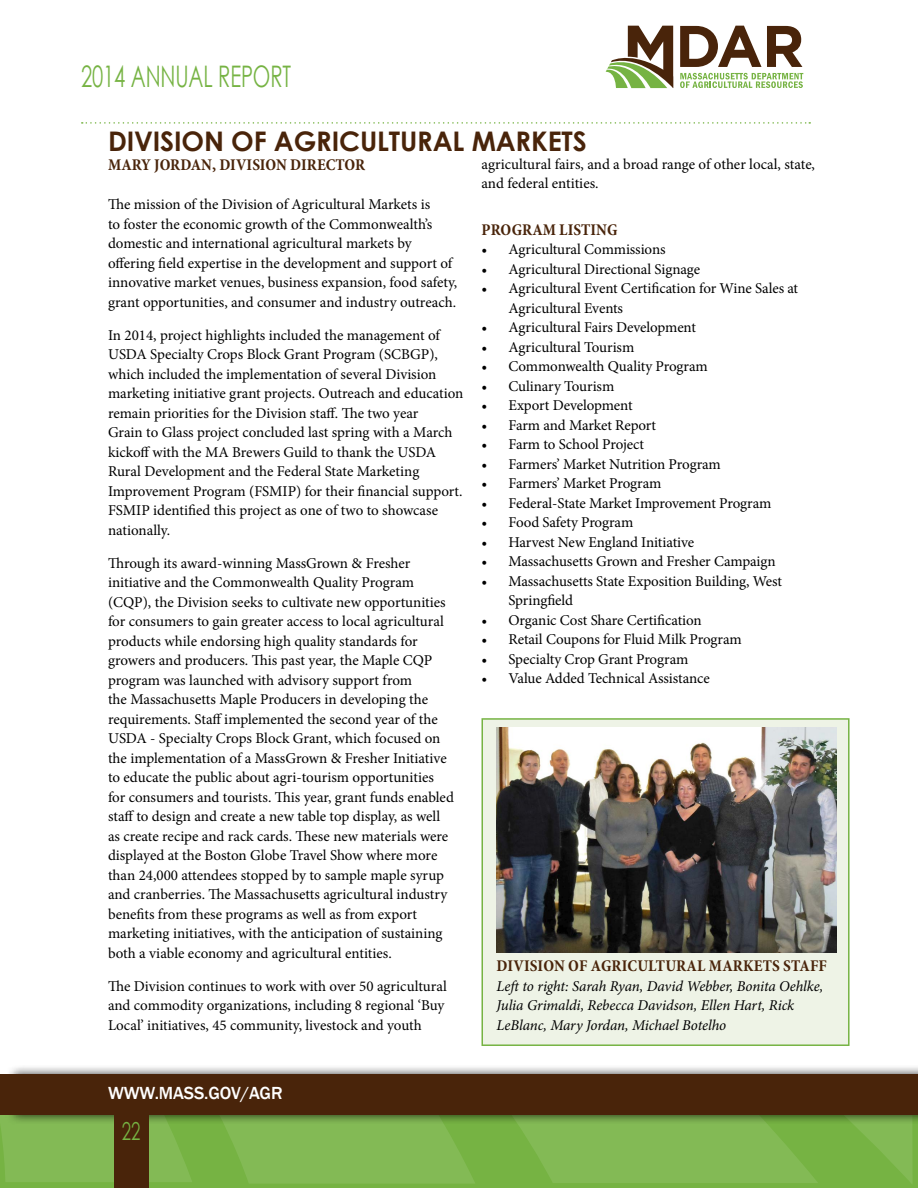
<style>
.page{position:relative;width:918px;height:1188px;background:#fff}
.page>*{position:absolute;margin:0;border:0;box-sizing:border-box;transform-origin:0 0}
.t1{font:29.7px "Century Gothic";letter-spacing:-.005em;color:#76b343;scale:.68 1}
.t2{font:700 27px "Century Gothic";letter-spacing:-.005em;color:#49240a}
.t3{font:24.75px "Century Gothic";color:#76b343;scale:.68 1}
.t4{font:500 18px "Franklin Gothic";letter-spacing:-.005em;color:#fff}
.t5{font:700 condensed 16.5px "Minion Pro";letter-spacing:.005em;color:#49240a}
.t6{font:15px/19.5px "Minion Pro";letter-spacing:-.005em;color:#000}
.t7{font:italic 15px/19.5px "Minion Pro";letter-spacing:-.005em;color:#000}
</style>
<div class="page">
<div style="left:0;top:1110px;width:918px;height:78px;background:#76b343"></div>
<svg style="left:148px;top:1125px;width:764px;height:60px"></svg>
<svg style="left:475px;top:1125px;width:343px;height:58px;fill:#83ba55"></svg>
<svg style="left:0;top:1115px;width:475px;height:69px"></svg>
<div style="left:5px;top:1065px;width:913px;height:60px;background:#000;opacity:.75"></div>
<div style="left:0;top:1074px;width:918px;height:41px;background:#49240a"></div>
<div style="left:114px;top:1096px;width:34px;height:92px;background:#49240a"></div>
<svg style="left:680px;top:73px;width:123px;height:15px"></svg>
<svg style="left:680px;top:26px;width:122px;height:41px"></svg>
<svg style="left:606px;top:26px;width:67px;height:62px"></svg>
<svg style="left:82px;top:122px;width:728px;height:2px"></svg>
<div style="left:482px;top:719px;width:367px;height:326px;background:#eef3e6"></div>
<div style="left:482px;top:718px;width:368px;height:328px;border:2px solid #76b343"></div>
<img style="left:496px;top:727px;width:340px;height:226px">
<h1 class="t1" style="left:81px;top:56px;width:311px">2014 ANNUAL REPORT</h1>
<h2 class="t2" style="left:108px;top:121px;width:480px">DIVISION OF AGRICULTURAL MARKETS</h2>
<p class="t5" style="left:108px;top:153px;width:259px">MARY JORDAN, DIVISION DIRECTOR</p>
<p class="t6" style="left:108px;top:195px;width:351px">The mission of the Division of Agricultural Markets is<br>to foster the economic growth of the Commonwealth’s domestic and international agricultural markets by offering field expertise in the development and support of innovative market venues, business expansion, food safety, grant opportunities, and consumer and industry outreach.</p>
<p class="t6" style="left:108px;top:325px;width:357px">In 2014, project highlights included the management of USDA Specialty Crops Block Grant Program (SCBGP), which included the implementation of several Division marketing initiative grant projects. Outreach and education remain priorities for the Division staff. The two year<br>Grain to Glass project concluded last spring with a March kickoff with the MA Brewers Guild to thank the USDA Rural Development and the Federal State Marketing Improvement Program (FSMIP) for their financial support.<br>FSMIP identified this project as one of two to showcase nationally.</p>
<p class="t6" style="left:108px;top:553px;width:348px">Through its award-winning MassGrown &amp; Fresher initiative and the Commonwealth Quality Program (CQP), the Division seeks to cultivate new opportunities for consumers to gain greater access to local agricultural products while endorsing high quality standards for growers and producers. This past year, the Maple CQP program was launched with advisory support from<br>the Massachusetts Maple Producers in developing the requirements. Staff implemented the second year of the USDA - Specialty Crops Block Grant, which focused on the implementation of a MassGrown &amp; Fresher Initiative to educate the public about agri-tourism opportunities for consumers and tourists. This year, grant funds enabled staff to design and create a new table top display, as well as create recipe and rack cards. These new materials were displayed at the Boston Globe Travel Show where more than 24,000 attendees stopped by to sample maple syrup and cranberries. The Massachusetts agricultural industry benefits from these programs as well as from export marketing initiatives, with the anticipation of sustaining both a viable economy and agricultural entities.</p>
<p class="t6" style="left:108px;top:976px;width:340px">The Division continues to work with over 50 agricultural and commodity organizations, including 8 regional ‘Buy<br>Local’ initiatives, 45 community, livestock and youth</p>
<p class="t6" style="left:482px;top:154px;width:335px">agricultural fairs, and a broad range of other local, state, and federal entities.</p>
<p class="t5" style="left:482px;top:218px;width:137px">PROGRAM LISTING</p>
<p class="t6" style="left:482px;top:240px;width:186px">• Agricultural Commissions</p>
<p class="t6" style="left:482px;top:259px;width:220px">• Agricultural Directional Signage</p>
<p class="t6" style="left:508px;top:279px;width:291px;text-indent:-27px">• Agricultural Event Certification for Wine Sales at<br>Agricultural Events</p>
<p class="t6" style="left:482px;top:318px;width:216px">• Agricultural Fairs Development</p>
<p class="t6" style="left:482px;top:337px;width:154px">• Agricultural Tourism</p>
<p class="t6" style="left:482px;top:357px;width:228px">• Commonwealth Quality Program</p>
<p class="t6" style="left:482px;top:376px;width:134px">• Culinary Tourism</p>
<p class="t6" style="left:482px;top:396px;width:153px">• Export Development</p>
<p class="t6" style="left:482px;top:415px;width:176px">• Farm and Market Report</p>
<p class="t6" style="left:482px;top:435px;width:164px">• Farm to School Project</p>
<p class="t6" style="left:482px;top:454px;width:241px">• Farmers’ Market Nutrition Program</p>
<p class="t6" style="left:482px;top:474px;width:181px">• Farmers’ Market Program</p>
<p class="t6" style="left:482px;top:493px;width:291px">• Federal-State Market Improvement Program</p>
<p class="t6" style="left:482px;top:513px;width:153px">• Food Safety Program</p>
<p class="t6" style="left:482px;top:532px;width:214px">• Harvest New England Initiative</p>
<p class="t6" style="left:482px;top:552px;width:296px">• Massachusetts Grown and Fresher Campaign</p>
<p class="t6" style="left:508px;top:571px;width:275px;text-indent:-27px">• Massachusetts State Exposition Building, West<br>Springfield</p>
<p class="t6" style="left:482px;top:610px;width:222px">• Organic Cost Share Certification</p>
<p class="t6" style="left:482px;top:630px;width:262px">• Retail Coupons for Fluid Milk Program</p>
<p class="t6" style="left:482px;top:649px;width:208px">• Specialty Crop Grant Program</p>
<p class="t6" style="left:482px;top:669px;width:230px">• Value Added Technical Assistance</p>
<p class="t5" style="left:497px;top:955px;width:332px">DIVISION OF AGRICULTURAL MARKETS STAFF</p>
<p class="t7" style="left:496px;top:976px;width:328px">Left to right: Sarah Ryan, David Webber, Bonita Oehlke,<br>Julia Grimaldi, Rebecca Davidson, Ellen Hart, Rick<br>LeBlanc, Mary Jordan, Michael Botelho</p>
<p class="t4" style="left:108px;top:1082px;width:176px">WWW.MASS.GOV/AGR</p>
<h3 class="t3" style="left:122px;top:1114px;width:29px">22</h3>
</div>
